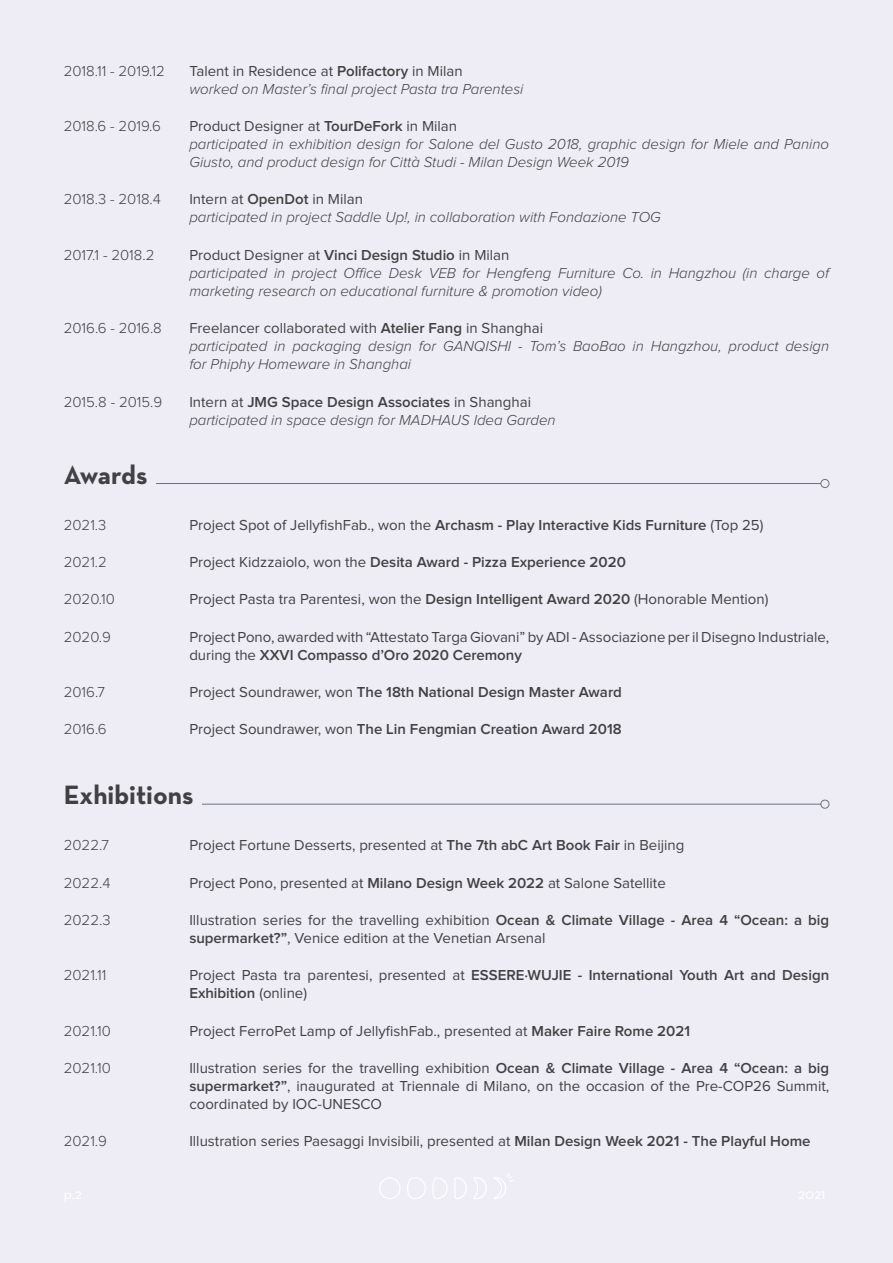
<style>
.page{position:relative;width:893px;height:1263px;background:#eeedf6}
.page>*{position:absolute;margin:0;border:0;box-sizing:border-box;transform-origin:0 0}
.t1{font:700 27px "Neutra Text";color:#414042}
.t2{font:15px/18px "Proxima Nova";color:#414042}
.t3{font:italic 300 15px/18px "Proxima Nova";color:#414042}
.t4{font:600 15px/18px "Proxima Nova";color:#414042}
.t5{font:300 15px "Proxima Nova";color:#414042}
.s1{font-weight:400;font-style:normal}
.s2{font-weight:600;font-style:normal}
.s3{font-weight:600}
.s4{font-weight:400}
</style>
<div class="page">
<svg style="left:379px;top:1174px;width:135px;height:25px"></svg>
<hr style="left:156px;top:483px;width:665px;height:1px;background:#6e727d">
<div style="left:821px;top:479px;width:8px;height:9px;border:1px solid #6e727d;border-radius:50%"></div>
<hr style="left:202px;top:804px;width:619px;height:1px;background:#6e727d">
<div style="left:821px;top:800px;width:8px;height:8px;border:1px solid #6e727d;border-radius:50%"></div>
<p class="t5" style="left:64px;top:64px;width:103px">2018.11 - 2019.12</p>
<p class="t3" style="left:189px;top:62px;width:336px"><span class="s1">Talent in Residence at</span> <span class="s2">Polifactory</span> <span class="s1">in Milan<br></span>worked on Master’s final project Pasta tra Parentesi</p>
<p class="t5" style="left:64px;top:119px;width:99px">2018.6 - 2019.6</p>
<p class="t3" style="left:189px;top:118px;width:641px"><span class="s1">Product Designer at</span> <span class="s2">TourDeFork</span> <span class="s1">in Milan<br></span>participated in exhibition design for Salone del Gusto 2018, graphic design for Miele and Panino<br>Giusto, and product design for Città Studi - Milan Design Week 2019</p>
<p class="t5" style="left:64px;top:192px;width:99px">2018.3 - 2018.4</p>
<p class="t3" style="left:189px;top:191px;width:473px"><span class="s1">Intern at</span> <span class="s2">OpenDot</span> <span class="s1">in Milan<br></span>participated in project Saddle Up!, in collaboration with Fondazione TOG</p>
<p class="t5" style="left:64px;top:248px;width:92px">2017.1 - 2018.2</p>
<p class="t3" style="left:189px;top:246px;width:641px"><span class="s1">Product Designer at</span> <span class="s2">Vinci Design Studio</span> <span class="s1">in Milan<br></span>participated in project Office Desk VEB for Hengfeng Furniture Co. in Hangzhou (in charge of marketing research on educational furniture &amp; promotion video)</p>
<p class="t5" style="left:64px;top:321px;width:100px">2016.6 - 2016.8</p>
<p class="t3" style="left:189px;top:320px;width:641px"><span class="s1">Freelancer collaborated with</span> <span class="s2">Atelier Fang</span> <span class="s1">in Shanghai<br></span>participated in packaging design for GANQISHI - Tom’s BaoBao in Hangzhou, product design for Phiphy Homeware in Shanghai</p>
<p class="t5" style="left:64px;top:395px;width:100px">2015.8 - 2015.9</p>
<p class="t3" style="left:189px;top:393px;width:368px"><span class="s1">Intern at</span> <span class="s2">JMG Space Design Associates</span> <span class="s1">in Shanghai </span>participated in space design for MADHAUS Idea Garden</p>
<h1 class="t1" style="left:64px;top:458px;width:85px">Awards</h1>
<p class="t5" style="left:64px;top:518px;width:44px">2021.3</p>
<p class="t2" style="left:189px;top:516px;width:576px">Project Spot of JellyfishFab., won the <span class="s3">Archasm - Play Interactive Kids Furniture</span> (Top 25)</p>
<p class="t5" style="left:64px;top:555px;width:45px">2021.2</p>
<p class="t4" style="left:189px;top:554px;width:438px"><span class="s4">Project Kidzzaiolo, won the</span> Desita Award - Pizza Experience 2020</p>
<p class="t5" style="left:64px;top:592px;width:53px">2020.10</p>
<p class="t2" style="left:189px;top:591px;width:581px">Project Pasta tra Parentesi, won the <span class="s3">Design Intelligent Award 2020</span> (Honorable Mention)</p>
<p class="t5" style="left:64px;top:630px;width:49px">2020.9</p>
<p class="t2" style="left:189px;top:628px;width:641px">Project Pono, awarded with “Attestato Targa Giovani” by ADI - Associazione per il Disegno Industriale, during the <span class="s3">XXVI Compasso d’Oro 2020 Ceremony</span></p>
<p class="t5" style="left:64px;top:685px;width:43px">2016.7</p>
<p class="t4" style="left:189px;top:684px;width:434px"><span class="s4">Project Soundrawer, won</span> The 18th National Design Master Award</p>
<p class="t5" style="left:64px;top:722px;width:44px">2016.6</p>
<p class="t4" style="left:189px;top:721px;width:434px"><span class="s4">Project Soundrawer, won</span> The Lin Fengmian Creation Award 2018</p>
<h1 class="t1" style="left:64px;top:778px;width:131px">Exhibitions</h1>
<p class="t5" style="left:64px;top:838px;width:47px">2022.7</p>
<p class="t2" style="left:189px;top:837px;width:497px">Project Fortune Desserts, presented at <span class="s3">The 7th abC Art Book Fair</span> in Beijing</p>
<p class="t5" style="left:64px;top:876px;width:48px">2022.4</p>
<p class="t2" style="left:189px;top:874px;width:478px">Project Pono, presented at <span class="s3">Milano Design Week 2022</span> at Salone Satellite</p>
<p class="t5" style="left:64px;top:913px;width:48px">2022.3</p>
<p class="t5" style="left:64px;top:968px;width:44px">2021.11</p>
<p class="t2" style="left:189px;top:911px;width:641px">Illustration series for the travelling exhibition <span class="s3">Ocean &amp; Climate Village - Area 4 “Ocean: a big supermarket?”</span>, Venice edition at the Venetian Arsenal</p>
<p class="t4" style="left:189px;top:967px;width:641px"><span class="s4">Project Pasta tra parentesi, presented at</span> ESSERE·WUJIE - International Youth Art and Design<br>Exhibition <span class="s4">(online)</span></p>
<p class="t5" style="left:64px;top:1024px;width:49px">2021.10</p>
<p class="t2" style="left:189px;top:1022px;width:502px">Project FerroPet Lamp of JellyfishFab., presented at <span class="s3">Maker Faire Rome 2021</span></p>
<p class="t5" style="left:64px;top:1061px;width:49px">2021.10</p>
<p class="t2" style="left:189px;top:1060px;width:641px;text-align:justify">Illustration series for the travelling exhibition <span class="s3">Ocean &amp; Climate Village - Area 4 “Ocean: a big supermarket?”</span>, inaugurated at Triennale di Milano, on the occasion of the Pre-COP26 Summit, coordinated by IOC-UNESCO</p>
<p class="t5" style="left:64px;top:1134px;width:45px">2021.9</p>
<p class="t2" style="left:189px;top:1133px;width:623px">Illustration series Paesaggi Invisibili, presented at <span class="s3">Milan Design Week 2021 - The Playful Home</span></p>
</div>
